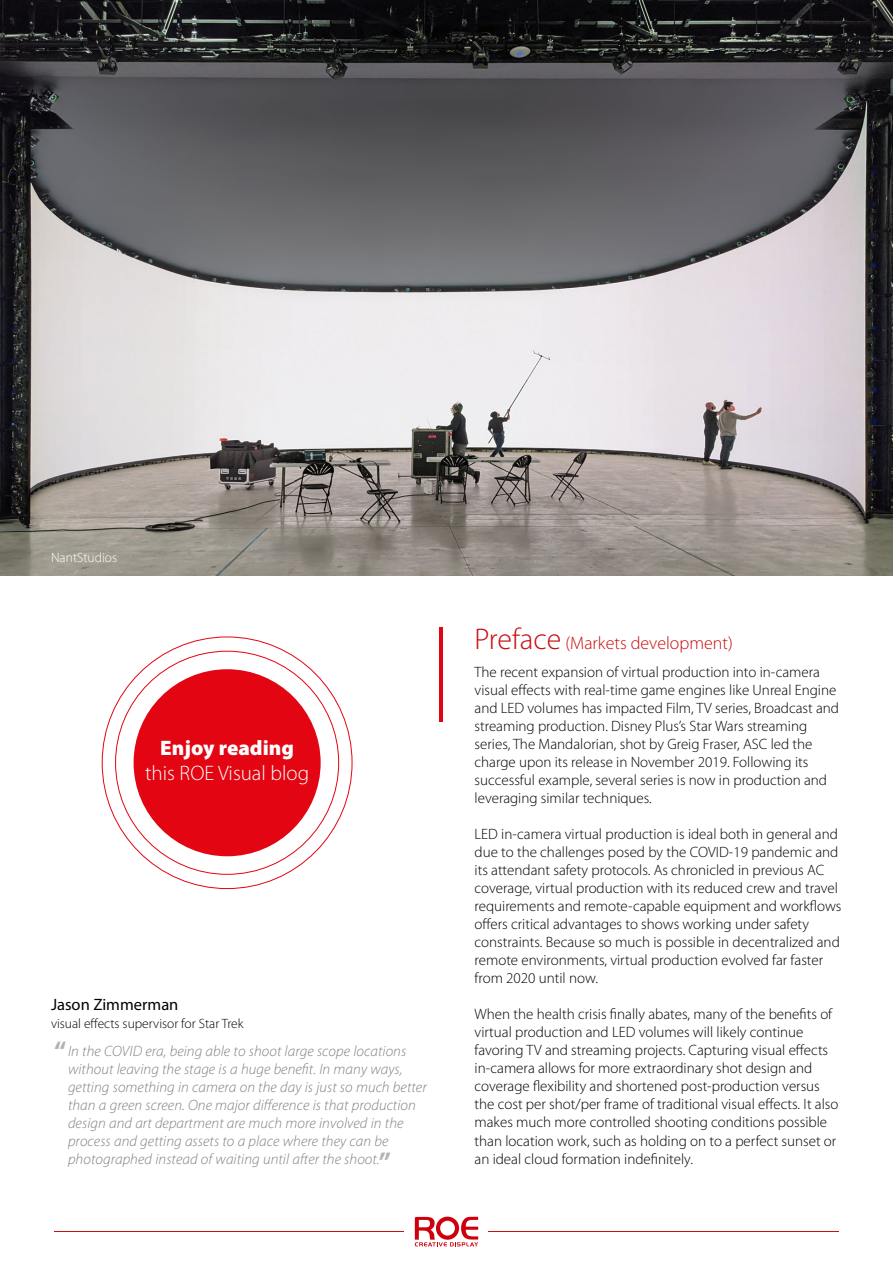
<style>
.page{position:relative;width:893px;height:1263px;background:#fff}
.page>*{position:absolute;margin:0;border:0;box-sizing:border-box;transform-origin:0 0}
.正文{font:700 27px "Myriad Pro";color:#b3b3b3}
.标题{font:300 21px "Myriad Pro";color:#fff}
.标题-2{font:900 21px "Myriad Pro";color:#fff}
.标题-3{font:300 18px "Myriad Pro";color:#c90d0f}
.正文-2{font:16.5px "Myriad Pro";color:#000}
.正文-3{font:300 15px/18px "Myriad Pro";color:#000}
.引用{font:italic 300 15px/18px "Myriad Pro";letter-spacing:.005em;color:#808080}
.正文-4{font:300 13.5px "Myriad Pro";color:#000}
.正文-5{font:300 13.5px "Myriad Pro";color:#fff}
.s1{font-size:30px}
</style>
<div class="page">
<img style="left:0;top:0;width:893px;height:575px">
<hr style="left:54px;top:1231px;width:785px;height:1px;background:#c90d0f">
<div style="left:405px;top:1212px;width:83px;height:39px;background:#fff"></div>
<svg style="left:415px;top:1216px;width:63px;height:30px"></svg>
<div style="left:134px;top:669px;width:187px;height:187px;background:#e30512;border-radius:50%"></div>
<hr style="left:440px;top:627px;width:3px;height:95px;background:#e30512">
<p class="正文-5" style="left:51px;top:550px;width:68px">NantStudios</p>
<p class="标题-2" style="left:160px;top:736px;width:135px">Enjoy reading</p>
<p class="标题" style="left:145px;top:761px;width:166px">this ROE Visual blog</p>
<p class="正文-2" style="left:51px;top:994px;width:129px">Jason Zimmerman</p>
<p class="正文-4" style="left:51px;top:1016px;width:194px">visual effects supervisor for Star Trek</p>
<p class="引用" style="left:68px;top:1043px;width:360px">In the COVID era, being able to shoot large scope locations without leaving the stage is a huge benefit. In many ways, getting something in camera on the day is just so much better than a green screen. One major difference is that production design and art department are much more involved in the process and getting assets to a place where they can be photographed instead of waiting until after the shoot.</p>
<p class="正文" style="left:54px;top:1033px;width:14px">“</p>
<p class="正文" style="left:379px;top:1144px;width:14px">”</p>
<p class="标题-3" style="left:475px;top:633px;width:260px"><span class="s1">Preface</span> (Markets development)</p>
<p class="正文-3" style="left:475px;top:664px;width:366px">The recent expansion of virtual production into in-camera visual effects with real-time game engines like Unreal Engine and LED volumes has impacted Film, TV series, Broadcast and streaming production. Disney Plus’s Star Wars streaming series, The Mandalorian, shot by Greig Fraser, ASC led the charge upon its release in November 2019. Following its successful example, several series is now in production and leveraging similar techniques.</p>
<p class="正文-3" style="left:475px;top:826px;width:368px">LED in-camera virtual production is ideal both in general and due to the challenges posed by the COVID-19 pandemic and its attendant safety protocols. As chronicled in previous AC coverage, virtual production with its reduced crew and travel requirements and remote-capable equipment and workflows offers critical advantages to shows working under safety constraints. Because so much is possible in decentralized and remote environments, virtual production evolved far faster from 2020 until now.</p>
<p class="正文-3" style="left:475px;top:1006px;width:365px">When the health crisis finally abates, many of the benefits of virtual production and LED volumes will likely continue favoring TV and streaming projects. Capturing visual effects in-camera allows for more extraordinary shot design and coverage flexibility and shortened post-production versus the cost per shot/per frame of traditional visual effects. It also makes much more controlled shooting conditions possible than location work, such as holding on to a perfect sunset or an ideal cloud formation indefinitely.</p>
</div>
